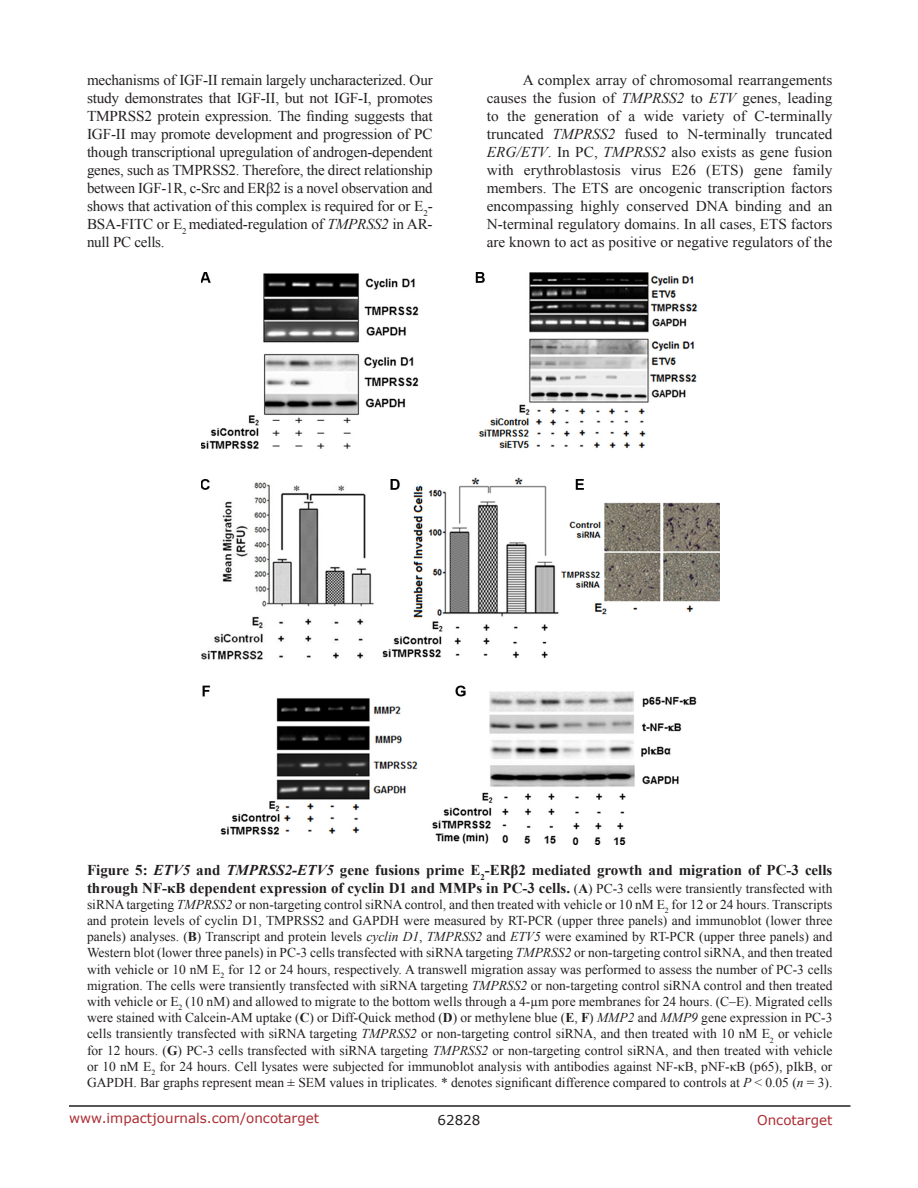
<style>
.page{position:relative;width:918px;height:1188px;background:#fff}
.page>*{position:absolute;margin:0;border:0;box-sizing:border-box;transform-origin:0 0}
.BodyText{font:15px/18px "Times New Roman";letter-spacing:-.005em;color:#231f20;text-align:justify}
.FigureText{font:700 15px/18px "Times New Roman";color:#231f20}
.FigureText-2{font:13.5px/16.2px "Times New Roman";color:#231f20;text-align:justify}
.t1{font:13.5px "Verdana";color:#ac2b31}
.t2{font:13.5px "Verdana";color:#231f20}
.s1{font-style:italic}
.s2{font-weight:400;font-size:13.5px}
.s3{font-size:13.5px}
.s4{font-weight:700}
</style>
<div class="page">
<hr style="left:69px;top:1105px;width:781px;height:2px;background:#231f20">
<img style="left:201px;top:273px;width:519px;height:572px">
<p class="BodyText" style="left:87px;top:71px;width:347px">mechanisms of IGF-II remain largely uncharacterized. Our study demonstrates that IGF-II, but not IGF-I, promotes TMPRSS2 protein expression. The finding suggests that IGF-II may promote development and progression of PC though transcriptional upregulation of androgen-dependent genes, such as TMPRSS2. Therefore, the direct relationship between IGF-1R, c-Src and ERβ2 is a novel observation and shows that activation of this complex is required for or E<sub>2</sub>- BSA-FITC or E<sub>2</sub> mediated-regulation of <span class="s1">TMPRSS2</span> in AR&shy;null PC cells.</p>
<p class="BodyText" style="left:487px;top:71px;width:347px;text-indent:36px">A complex array of chromosomal rearrangements causes the fusion of <span class="s1">TMPRSS2</span> to <span class="s1">ETV</span> genes, leading to the generation of a wide variety of C-terminally truncated <span class="s1">TMPRSS2</span> fused to N-terminally truncated <span class="s1">ERG/ETV</span>. In PC, <span class="s1">TMPRSS2</span> also exists as gene fusion with erythroblastosis virus E26 (ETS) gene family members. The ETS are oncogenic transcription factors encompassing highly conserved DNA binding and an N-terminal regulatory domains. In all cases, ETS factors are known to act as positive or negative regulators of the</p>
<p class="FigureText" style="left:87px;top:860px;width:747px">Figure 5: <span class="s1">ETV5</span> and <span class="s1">TMPRSS2-ETV5</span> gene fusions prime E<sub>2</sub>-ERβ2 mediated growth and migration of PC-3 cells through NF-κB dependent expression of cyclin D1 and MMPs in PC-3 cells. <span class="s2">(</span><span class="s3">A</span><span class="s2">) PC-3 cells were transiently transfected with</span></p>
<p class="FigureText-2" style="left:87px;top:896px;width:747px">siRNA targeting <span class="s1">TMPRSS2</span> or non-targeting control siRNA control, and then treated with vehicle or 10 nM E<sub>2</sub> for 12 or 24 hours. Transcripts and protein levels of cyclin D1, TMPRSS2 and GAPDH were measured by RT-PCR (upper three panels) and immunoblot (lower three panels) analyses. (<span class="s4">B</span>) Transcript and protein levels <span class="s1">cyclin D1</span>, <span class="s1">TMPRSS2</span> and <span class="s1">ETV5</span> were examined by RT-PCR (upper three panels) and Western blot (lower three panels) in PC-3 cells transfected with siRNA targeting <span class="s1">TMPRSS2</span> or non-targeting control siRNA, and then treated with vehicle or 10 nM E<sub>2</sub> for 12 or 24 hours, respectively. A transwell migration assay was performed to assess the number of PC-3 cells migration. The cells were transiently transfected with siRNA targeting <span class="s1">TMPRSS2</span> or non-targeting control siRNA control and then treated with vehicle or E<sub>2</sub> (10 nM) and allowed to migrate to the bottom wells through a 4-µm pore membranes for 24 hours. (C–E). Migrated cells were stained with Calcein-AM uptake (<span class="s4">C</span>) or Diff-Quick method (<span class="s4">D</span>) or methylene blue (<span class="s4">E</span>, <span class="s4">F</span>) <span class="s1">MMP2</span> and <span class="s1">MMP9</span> gene expression in PC-3 cells transiently transfected with siRNA targeting <span class="s1">TMPRSS2</span> or non-targeting control siRNA, and then treated with 10 nM E<sub>2</sub> or vehicle for 12 hours. (<span class="s4">G</span>) PC-3 cells transfected with siRNA targeting <span class="s1">TMPRSS2</span> or non-targeting control siRNA, and then treated with vehicle or 10 nM E<sub>2</sub> for 24 hours. Cell lysates were subjected for immunoblot analysis with antibodies against NF-κB, pNF-κB (p65), pIkB, or GAPDH. Bar graphs represent mean ± SEM values in triplicates. * denotes significant difference compared to controls at <span class="s1">P</span> &lt; 0.05 (<span class="s1">n</span> = 3).</p>
<p class="t1" style="left:69px;top:1109px;width:252px">www.impactjournals.com/oncotarget</p>
<p class="t2" style="left:438px;top:1111px;width:44px">62828</p>
<p class="t1" style="left:757px;top:1111px;width:77px">Oncotarget</p>
</div>
